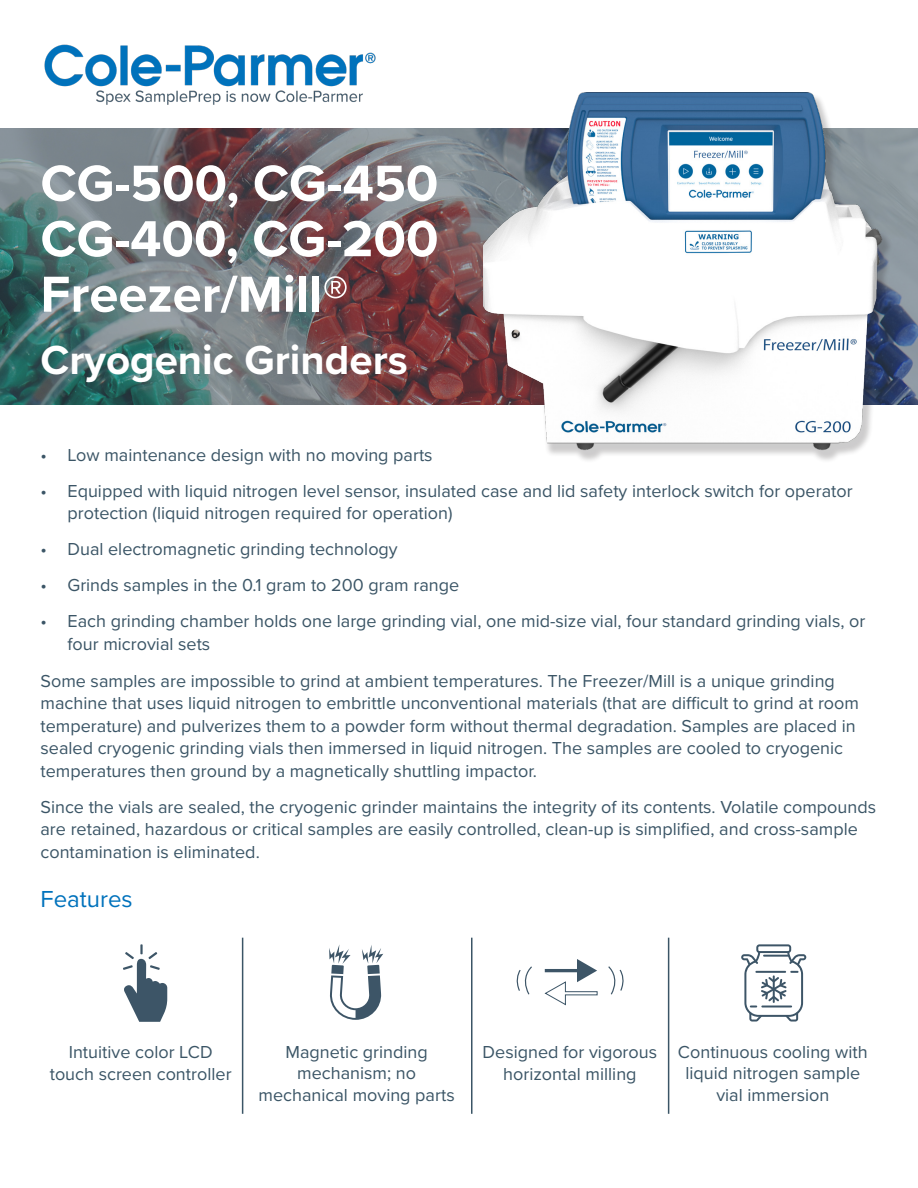
<style>
.page{position:relative;width:918px;height:1188px;background:#fff}
.page>*{position:absolute;margin:0;border:0;box-sizing:border-box;transform-origin:0 0}
.t1{font:700 52.5px/55.5px "Proxima Nova";color:#fff;text-align:justify}
.t2{font:700 42px "Proxima Nova";color:#fff}
.t3{font:24px "Proxima Nova";color:#0072bc}
.t4{font:18px/22.5px "Proxima Nova";color:#3b5566}
</style>
<div class="page">
<img style="left:44px;top:44px;width:332px;height:61px">
<img style="left:0;top:128px;width:918px;height:277px">
<img style="left:483px;top:93px;width:415px;height:368px">
<hr style="left:242px;top:938px;width:1px;height:176px;background:#3b5566">
<hr style="left:471px;top:938px;width:1px;height:176px;background:#3b5566">
<hr style="left:668px;top:938px;width:1px;height:176px;background:#3b5566">
<svg style="left:123px;top:944px;width:44px;height:78px"></svg>
<svg style="left:329px;top:945px;width:54px;height:75px"></svg>
<svg style="left:544px;top:959px;width:54px;height:47px"></svg>
<svg style="left:608px;top:966px;width:16px;height:29px"></svg>
<svg style="left:516px;top:966px;width:16px;height:29px"></svg>
<svg style="left:741px;top:944px;width:65px;height:78px"></svg>
<hr style="left:763px;top:955px;width:27px;height:2px;background:#3d5567">
<p class="t1" style="left:40px;top:154px;width:400px">CG-500, CG-450<br>CG-400, CG-200<br>Freezer/Mill®</p>
<p class="t2" style="left:40px;top:329px;width:369px">Cryogenic Grinders</p>
<p class="t4" style="left:40px;top:443px;width:394px">• Low maintenance design with no moving parts</p>
<p class="t4" style="left:68px;top:479px;width:787px;text-indent:-27px">• Equipped with liquid nitrogen level sensor, insulated case and lid safety interlock switch for operator protection (liquid nitrogen required for operation)</p>
<p class="t4" style="left:40px;top:537px;width:359px">• Dual electromagnetic grinding technology</p>
<p class="t4" style="left:40px;top:573px;width:420px">• Grinds samples in the 0.1 gram to 200 gram range</p>
<p class="t4" style="left:68px;top:609px;width:799px;text-indent:-27px">• Each grinding chamber holds one large grinding vial, one mid-size vial, four standard grinding vials, or four microvial sets</p>
<p class="t4" style="left:40px;top:669px;width:820px">Some samples are impossible to grind at ambient temperatures. The Freezer/Mill is a unique grinding machine that uses liquid nitrogen to embrittle unconventional materials (that are difficult to grind at room temperature) and pulverizes them to a powder form without thermal degradation. Samples are placed in sealed cryogenic grinding vials then immersed in liquid nitrogen. The samples are cooled to cryogenic temperatures then ground by a magnetically shuttling impactor.</p>
<p class="t4" style="left:40px;top:795px;width:837px">Since the vials are sealed, the cryogenic grinder maintains the integrity of its contents. Volatile compounds are retained, hazardous or critical samples are easily controlled, clean-up is simplified, and cross-sample contamination is eliminated.</p>
<p class="t3" style="left:40px;top:881px;width:94px">Features</p>
<p class="t4" style="left:69px;top:1040px;width:145px">Intuitive color LCD</p>
<p class="t4" style="left:50px;top:1062px;width:183px">touch screen controller</p>
<p class="t4" style="left:286px;top:1040px;width:144px;line-height:21.6px;text-align:center">Magnetic grinding mechanism; no</p>
<p class="t4" style="left:259px;top:1083px;width:198px">mechanical moving parts</p>
<p class="t4" style="left:483px;top:1041px;width:176px;line-height:21.6px;text-align:center">Designed for vigorous horizontal milling</p>
<p class="t4" style="left:678px;top:1040px;width:191px;line-height:21.6px;text-align:center">Continuous cooling with liquid nitrogen sample</p>
<p class="t4" style="left:716px;top:1083px;width:114px">vial immersion</p>
</div>
